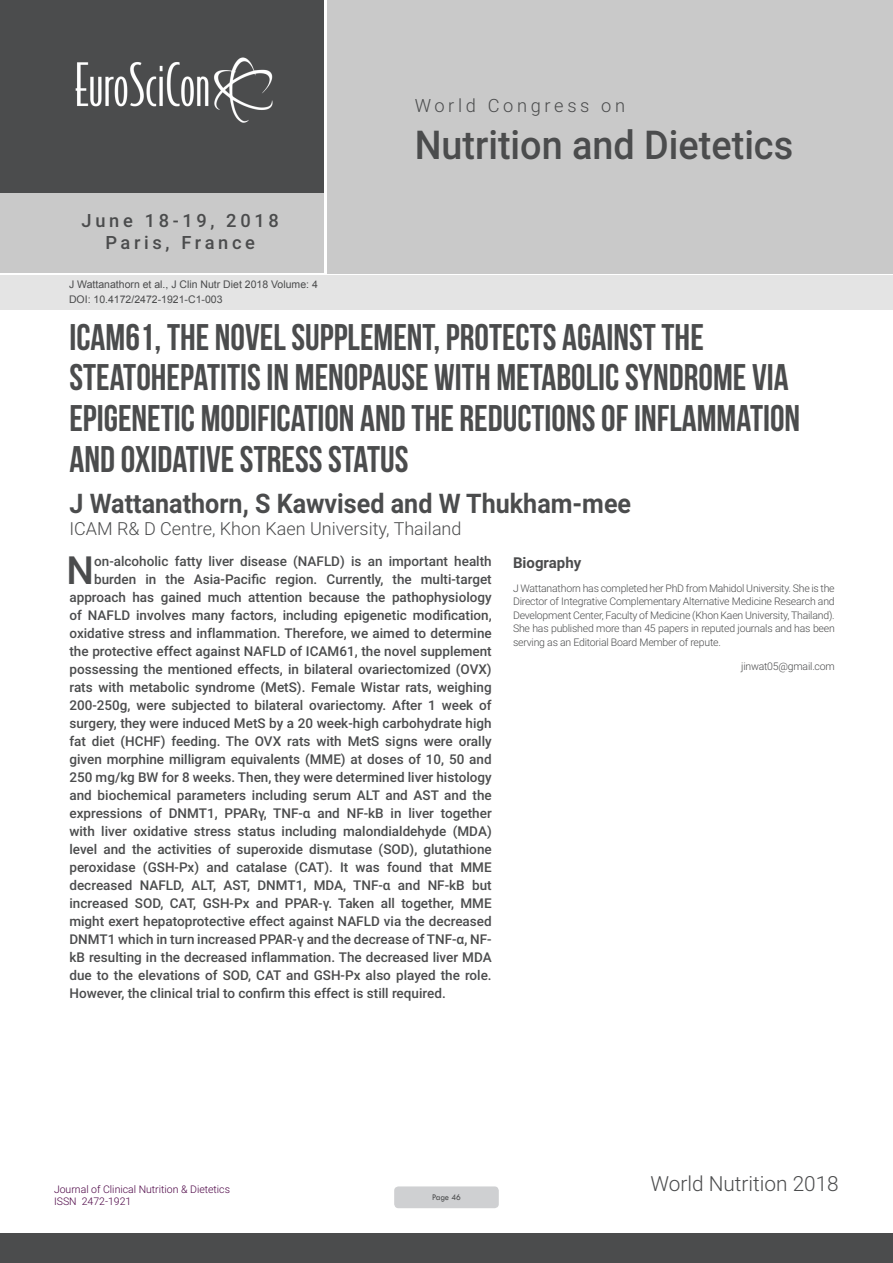
<style>
.page{position:relative;width:893px;height:1263px;background:#fff}
.page>*{position:absolute;margin:0;border:0;box-sizing:border-box;transform-origin:0 0}
.t1{font:500 39.75px "Roboto";color:#4b4c4d;scale:.95 1}
.Abstract{font:500 38.85px "Roboto";color:#4b4c4d}
.t2{font:37.05px/40.8px "Bebas Neue";color:#4b4c4d}
.t3{font:700 27px "Roboto";color:#4b4c4d;scale:.93 1}
.t4{font:300 20.85px "Roboto";color:#4b4c4d}
.t5{font:500 18.3px/21.9px "Roboto";letter-spacing:.2em;color:#4b4c4d;text-align:center}
.t6{font:300 18.3px "Roboto";letter-spacing:.2em;color:#4b4c4d}
.t7{font:300 18px "Roboto";color:#4b4c4d}
.Bio_Heading{font:700 15px "Roboto";color:#4b4c4d}
.Abstract-2{font:500 13.5px "Roboto";color:#4b4c4d}
.Biography{font:300 10.5px/13.5px "Roboto";letter-spacing:-.02em;color:#4b4c4d;text-align:justify}
.t8{font:10.5px "Arial";color:#4b4c4d}
.t9{font:300 10.5px/12.6px "Roboto";color:#4b0244}
.t10{font:9px "Tw Cen";letter-spacing:-.02em;color:#4b4c4d;scale:.95 1}
</style>
<div class="page">
<div style="left:0;top:0;width:323px;height:193px;background:#4b4c4d"></div>
<div style="left:1px;top:193px;width:323px;height:80px;background:#c9c9c9"></div>
<div style="left:327px;top:0;width:566px;height:273px;background:#c9c9c9"></div>
<img style="left:75px;top:57px;width:198px;height:66px">
<div style="left:0;top:1233px;width:893px;height:30px;background:#4b4c4d"></div>
<div style="left:1px;top:275px;width:892px;height:35px;background:#e4e4e4"></div>
<div style="left:394px;top:1186px;width:105px;height:22px;background:#cfd0d2;border-radius:4px"></div>
<h3 class="t5" style="left:82px;top:209px;width:199px">June 18-19, 2018<br>Paris, France</h3>
<p class="t8" style="left:69px;top:278px;width:250px">J Wattanathorn et al., J Clin Nutr Diet 2018 Volume: 4</p>
<p class="t8" style="left:69px;top:292px;width:155px">DOI: 10.4172/2472-1921-C1-003</p>
<h3 class="t6" style="left:415px;top:93px;width:212px">World Congress on</h3>
<h1 class="t1" style="left:415px;top:117px;width:400px">Nutrition and Dietetics</h1>
<p class="t2" style="left:69px;top:316px;width:732px">ICAM61, THE NOVEL SUPPLEMENT, PROTECTS AGAINST THE STEATOHEPATITIS IN MENOPAUSE WITH METABOLIC SYNDROME VIA EPIGENETIC MODIFICATION AND THE REDUCTIONS OF INFLAMMATION AND OXIDATIVE STRESS STATUS</p>
<p class="t3" style="left:69px;top:485px;width:605px">J Wattanathorn, S Kawvised and W Thukham-mee</p>
<p class="t7" style="left:69px;top:516px;width:394px">ICAM R&amp; D Centre, Khon Kaen University, Thailand</p>
<p class="Bio_Heading" style="left:513px;top:552px;width:70px">Biography</p>
<p class="Biography" style="left:513px;top:581px;width:323px">J Wattanathorn has completed her PhD from Mahidol University. She is the Director of Integrative Complementary Alternative Medicine Research and Development Center, Faculty of Medicine (Khon Kaen University, Thailand).<br>She has published more than 45 papers in reputed journals and has been serving as an Editorial Board Member of repute.</p>
<p class="Biography" style="left:741px;top:659px;width:95px">jinwat05@gmail.com</p>
<p class="Abstract" style="left:67px;top:543px;width:29px">N</p>
<p class="Abstract-2" style="left:94px;top:552px;width:399px">on-alcoholic fatty liver disease (NAFLD) is an important health</p>
<p class="Abstract-2" style="left:94px;top:570px;width:399px">burden in the Asia-Pacific region. Currently, the multi-target</p>
<p class="Abstract-2" style="left:69px;top:588px;width:424px">approach has gained much attention because the pathophysiology</p>
<p class="Abstract-2" style="left:69px;top:606px;width:424px">of NAFLD involves many factors, including epigenetic modification,</p>
<p class="Abstract-2" style="left:69px;top:624px;width:424px">oxidative stress and inflammation. Therefore, we aimed to determine</p>
<p class="Abstract-2" style="left:69px;top:642px;width:424px">the protective effect against NAFLD of ICAM61, the novel supplement</p>
<p class="Abstract-2" style="left:69px;top:660px;width:424px">possessing the mentioned effects, in bilateral ovariectomized (OVX)</p>
<p class="Abstract-2" style="left:69px;top:678px;width:424px">rats with metabolic syndrome (MetS). Female Wistar rats, weighing</p>
<p class="Abstract-2" style="left:69px;top:696px;width:424px">200-250g, were subjected to bilateral ovariectomy. After 1 week of</p>
<p class="Abstract-2" style="left:69px;top:714px;width:424px">surgery, they were induced MetS by a 20 week-high carbohydrate high</p>
<p class="Abstract-2" style="left:69px;top:732px;width:424px">fat diet (HCHF) feeding. The OVX rats with MetS signs were orally</p>
<p class="Abstract-2" style="left:69px;top:750px;width:424px">given morphine milligram equivalents (MME) at doses of 10, 50 and</p>
<p class="Abstract-2" style="left:69px;top:768px;width:424px">250 mg/kg BW for 8 weeks. Then, they were determined liver histology</p>
<p class="Abstract-2" style="left:69px;top:786px;width:424px">and biochemical parameters including serum ALT and AST and the</p>
<p class="Abstract-2" style="left:69px;top:804px;width:424px">expressions of DNMT1, PPARγ, TNF-α and NF-kB in liver together</p>
<p class="Abstract-2" style="left:69px;top:822px;width:424px">with liver oxidative stress status including malondialdehyde (MDA)</p>
<p class="Abstract-2" style="left:69px;top:840px;width:424px">level and the activities of superoxide dismutase (SOD), glutathione</p>
<p class="Abstract-2" style="left:69px;top:858px;width:424px">peroxidase (GSH-Px) and catalase (CAT). It was found that MME</p>
<p class="Abstract-2" style="left:69px;top:876px;width:424px">decreased NAFLD, ALT, AST, DNMT1, MDA, TNF-α and NF-kB but</p>
<p class="Abstract-2" style="left:69px;top:894px;width:424px">increased SOD, CAT, GSH-Px and PPAR-γ. Taken all together, MME</p>
<p class="Abstract-2" style="left:69px;top:912px;width:424px">might exert hepatoprotective effect against NAFLD via the decreased</p>
<p class="Abstract-2" style="left:69px;top:930px;width:424px">DNMT1 which in turn increased PPAR-γ and the decrease of TNF-α, NF-</p>
<p class="Abstract-2" style="left:69px;top:948px;width:424px">kB resulting in the decreased inflammation. The decreased liver MDA</p>
<p class="Abstract-2" style="left:69px;top:966px;width:424px">due to the elevations of SOD, CAT and GSH-Px also played the role.</p>
<p class="Abstract-2" style="left:69px;top:984px;width:378px">However, the clinical trial to confirm this effect is still required.</p>
<p class="t9" style="left:54px;top:1182px;width:178px">Journal of Clinical Nutrition &amp; Dietetics<br>ISSN 2472-1921</p>
<p class="t10" style="left:432px;top:1192px;width:32px">Page 46</p>
<h3 class="t4" style="left:650px;top:1169px;width:190px">World Nutrition 2018</h3>
</div>
